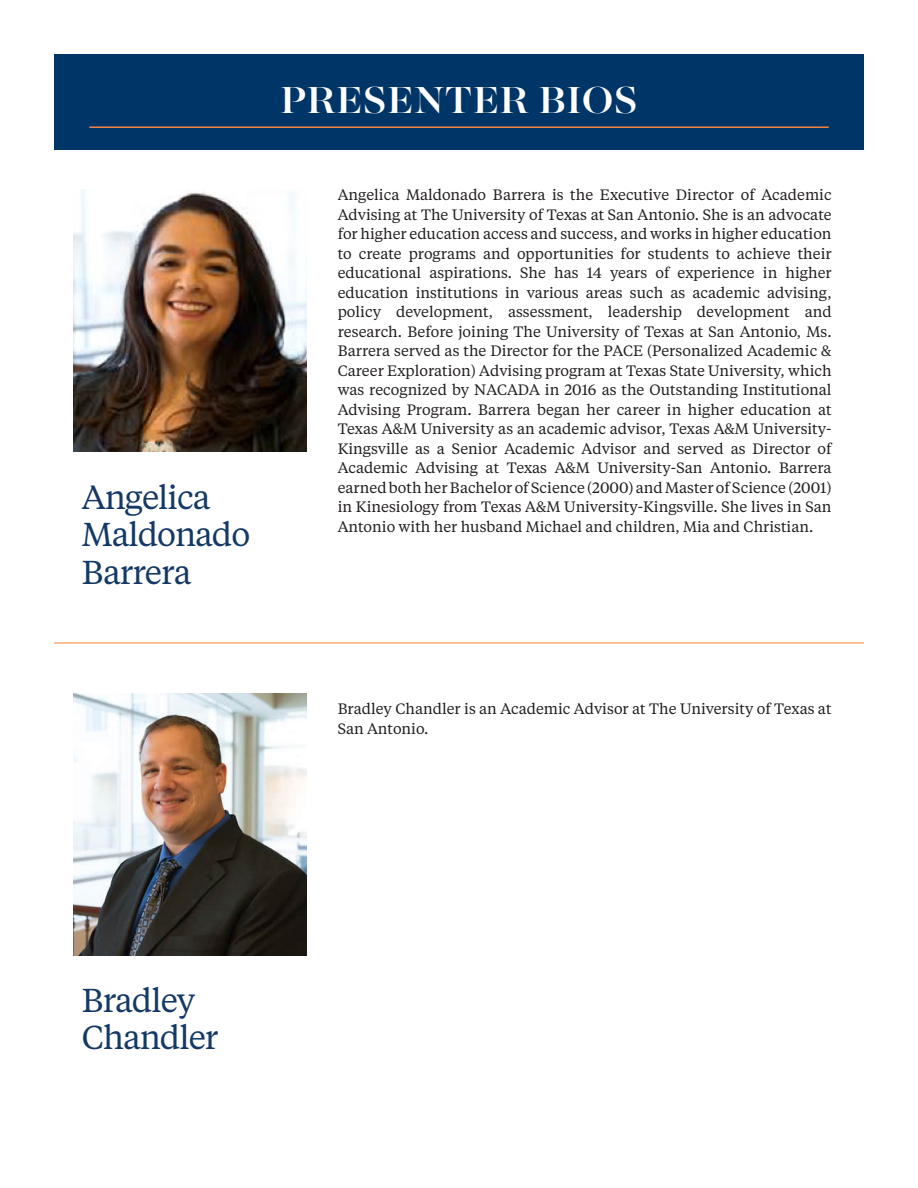
<style>
.page{position:relative;width:918px;height:1188px;background:#fff}
.page>*{position:absolute;margin:0;border:0;box-sizing:border-box;transform-origin:0 0}
.t1{font:500 42px "Majesti Banner";letter-spacing:.01em;color:#fff}
.t2{font:33px/37.5px "Tiempos Text";letter-spacing:-.03em;color:#153965}
.t3{font:15px/19.5px "Tiempos Text";color:#231f20;text-align:justify}
</style>
<div class="page">
<div style="left:54px;top:54px;width:810px;height:95px;background:#003667"></div>
<img style="left:73px;top:189px;width:233px;height:262px">
<img style="left:73px;top:693px;width:233px;height:262px">
<hr style="left:54px;top:643px;width:810px;height:1px;background:#f58229">
<hr style="left:89px;top:126px;width:740px;height:2px;background:#f58345">
<p class="t2" style="left:82px;top:477px;width:170px">Angelica<br>Maldonado<br>Barrera</p>
<p class="t1" style="left:280px;top:73px;width:359px">PRESENTER BIOS</p>
<p class="t3" style="left:338px;top:185px;width:496px">Angelica Maldonado Barrera is the Executive Director of Academic Advising at The University of Texas at San Antonio. She is an advocate for higher education access and success, and works in higher education to create programs and opportunities for students to achieve their educational aspirations. She has 14 years of experience in higher education institutions in various areas such as academic advising, policy development, assessment, leadership development and research. Before joining The University of Texas at San Antonio, Ms.<br>Barrera served as the Director for the PACE (Personalized Academic &amp; Career Exploration) Advising program at Texas State University, which was recognized by NACADA in 2016 as the Outstanding Institutional Advising Program. Barrera began her career in higher education at Texas A&amp;M University as an academic advisor, Texas A&amp;M University-Kingsville as a Senior Academic Advisor and served as Director of Academic Advising at Texas A&amp;M University-San Antonio. Barrera earned both her Bachelor of Science (2000) and Master of Science (2001) in Kinesiology from Texas A&amp;M University-Kingsville. She lives in San Antonio with her husband Michael and children, Mia and Christian.</p>
<p class="t3" style="left:338px;top:699px;width:495px">Bradley Chandler is an Academic Advisor at The University of Texas at<br>San Antonio.</p>
<p class="t2" style="left:82px;top:980px;width:115px">Bradley</p>
<p class="t2" style="left:82px;top:1017px;width:138px">Chandler</p>
</div>
